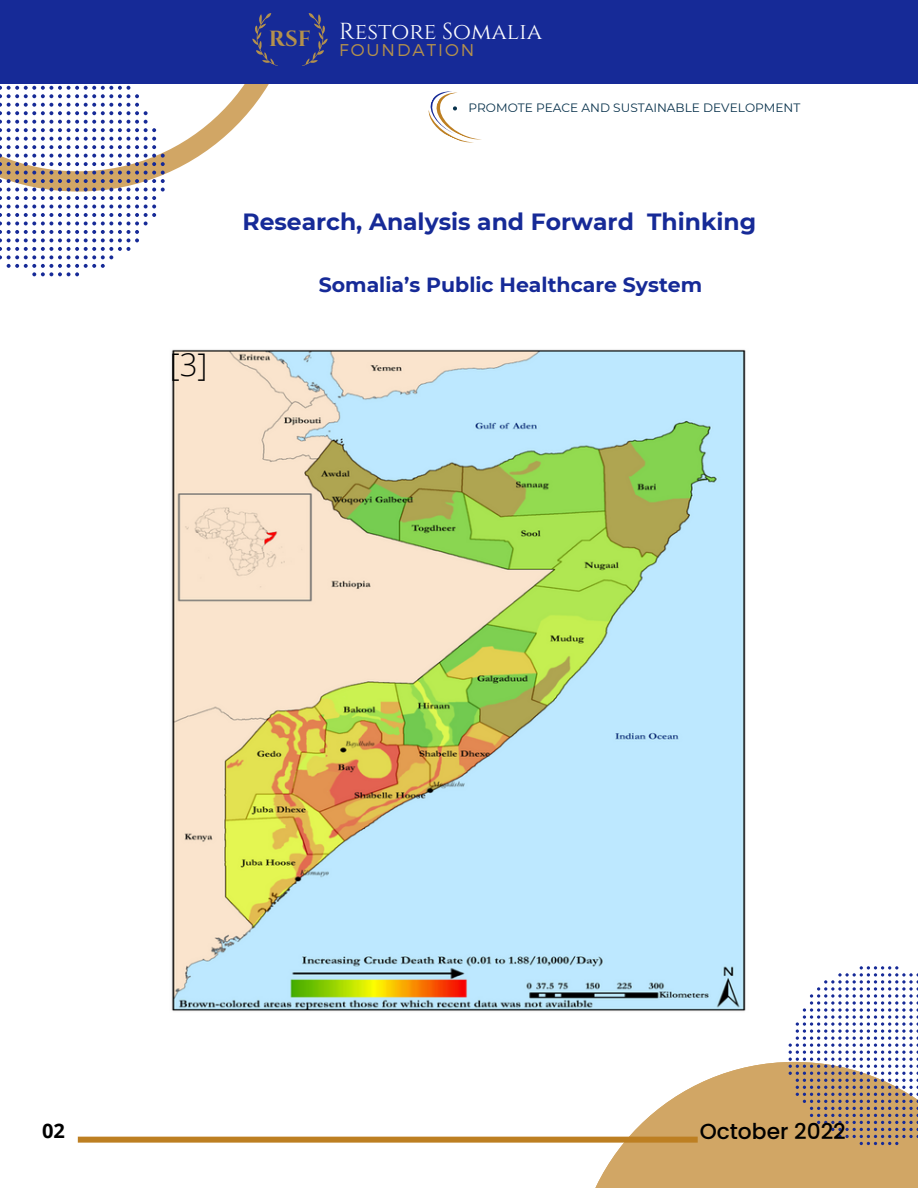
<style>
.page{position:relative;width:918px;height:1188px;background:#fff}
.page>*{position:absolute;margin:0;border:0;box-sizing:border-box;transform-origin:0 0}
.t1{font:300 31.2px "Open Sans";color:#000}
.t2{font:700 23.4px "Montserrat";color:#162a97}
.t3{font:23.1px "Cinzel";color:#fff}
.t4{font:500 21.75px "Poppins";color:#000}
.t5{font:700 20.4px "Montserrat";color:#162a97}
.t6{font:700 20.1px "Open Sans";color:#000}
.t7{font:300 16.95px "Montserrat";letter-spacing:.115em;color:#b4914c}
.t8{font:12.15px "Montserrat";color:#08324c}
</style>
<div class="page">
<svg style="left:574px;top:966px;width:344px;height:222px"></svg>
<svg style="left:165px;top:83px;width:136px;height:91px"></svg>
<svg style="left:0;top:83px;width:165px;height:193px"></svg>
<div style="left:78px;top:1137px;width:620px;height:6px;background:#bd7f22"></div>
<div style="left:0;top:0;width:918px;height:83px;background:#162a97"></div>
<svg style="left:252px;top:13px;width:26px;height:53px"></svg>
<svg style="left:302px;top:13px;width:26px;height:53px"></svg>
<img style="left:171px;top:349px;width:577px;height:664px">
<svg style="left:428px;top:91px;width:54px;height:52px"></svg>
<h1 class="t1" style="left:170px;top:343px;width:39px">[3]</h1>
<h3 class="t3" style="left:269px;top:17px;width:275px"><sub>RSF</sub> Restore Somalia</h3>
<h3 class="t7" style="left:339px;top:39px;width:137px">FOUNDATION</h3>
<p class="t8" style="left:469px;top:101px;width:333px">PROMOTE PEACE AND SUSTAINABLE DEVELOPMENT</p>
<h2 class="t2" style="left:242px;top:207px;width:515px">Research, Analysis and Forward Thinking</h2>
<h3 class="t5" style="left:319px;top:272px;width:385px">Somalia’s Public Healthcare System</h3>
<h3 class="t6" style="left:42px;top:1116px;width:24px">02</h3>
<h3 class="t4" style="left:700px;top:1116px;width:148px">October 2022</h3>
</div>
